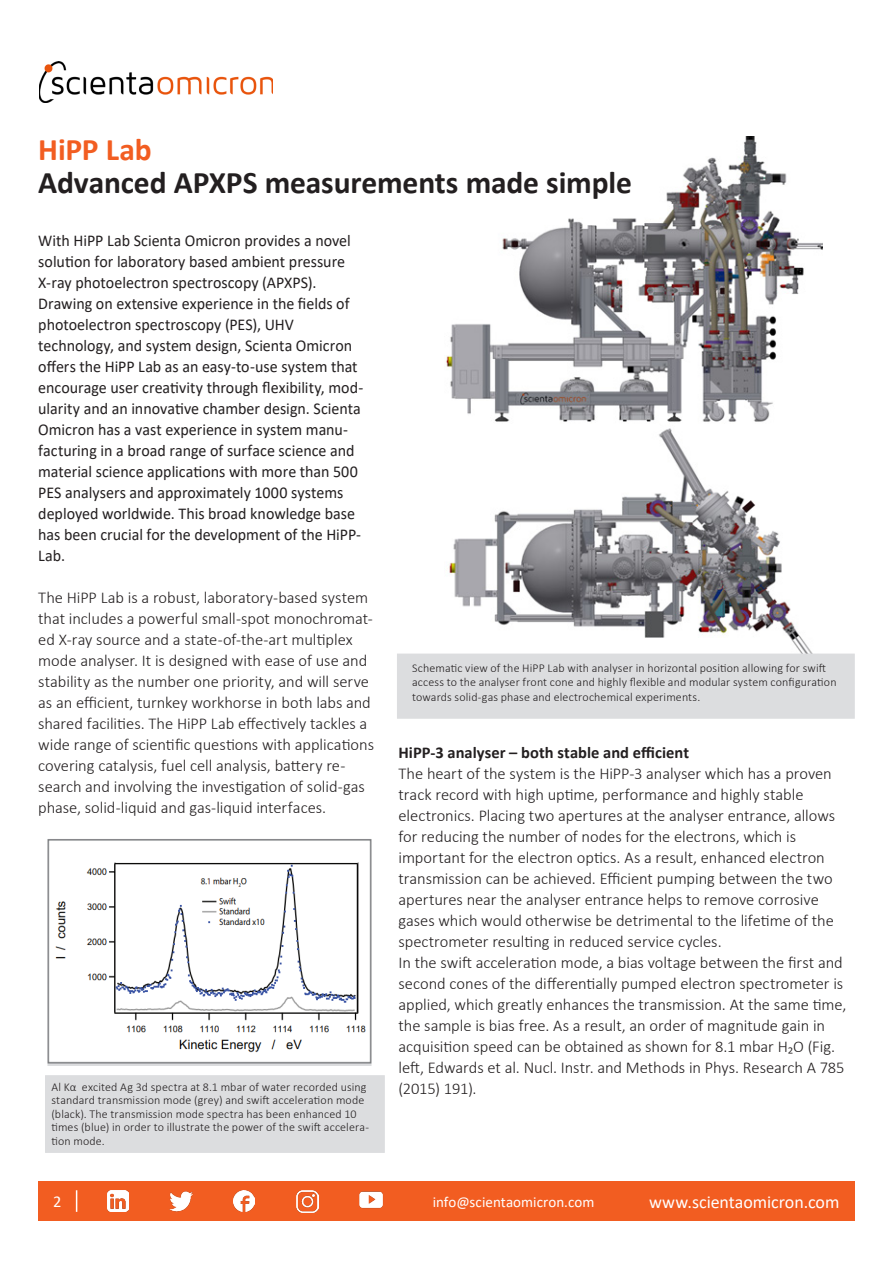
<style>
.page{position:relative;width:893px;height:1263px;background:#fff}
.page>*{position:absolute;margin:0;border:0;box-sizing:border-box;transform-origin:0 0}
.Headline1B{font:700 31.5px "Calibri";letter-spacing:-.005em;color:#231f20}
.Headline1B-2{font:700 31.5px "Calibri";letter-spacing:-.005em;color:#f25d21}
.t1{font:18px "Calibri";letter-spacing:-.005em;color:#fff}
.Body_Text{font:300 16.5px/21px "Calibri";letter-spacing:-.005em;color:#231f20}
.Body_Text-2{font:16.5px/21px "Calibri";color:#231f20}
.Body_Text-3{font:700 16.5px "Calibri";color:#231f20}
.Body_Text-4{font:16.5px "Calibri";color:#fff}
.t2{font:15px "Calibri";letter-spacing:.005em;color:#fff}
.t3{font:300 12px/13.5px "Calibri";letter-spacing:.01em;color:#231f20}
</style>
<div class="page">
<img style="left:444px;top:136px;width:379px;height:518px">
<div style="left:397px;top:654px;width:458px;height:65px;background:#dcdddf"></div>
<div style="left:45px;top:1075px;width:340px;height:78px;background:#dcdddf"></div>
<img style="left:47px;top:839px;width:325px;height:226px">
<div style="left:38px;top:1181px;width:817px;height:40px;background:#f25d21"></div>
<svg style="left:76px;top:1190px;width:1px;height:22px"></svg>
<img style="left:234px;top:1190px;width:21px;height:21px">
<img style="left:297px;top:1190px;width:21px;height:22px">
<img style="left:107px;top:1190px;width:22px;height:22px">
<img style="left:169px;top:1191px;width:24px;height:20px">
<img style="left:359px;top:1191px;width:24px;height:18px">
<img style="left:39px;top:61px;width:234px;height:41px">
<p class="Headline1B-2" style="left:38px;top:127px;width:115px">HiPP Lab</p>
<p class="Headline1B" style="left:38px;top:160px;width:595px">Advanced APXPS measurements made simple</p>
<p class="Body_Text-2" style="left:38px;top:229px;width:326px">With HiPP Lab Scienta Omicron provides a novel solution for laboratory based ambient pressure X-ray photoelectron spectroscopy (APXPS).<br>Drawing on extensive experience in the fields of photoelectron spectroscopy (PES), UHV technology, and system design, Scienta Omicron offers the HiPP Lab as an easy-to-use system that encourage user creativity through flexibility, mod&shy;ularity and an innovative chamber design. Scienta Omicron has a vast experience in system manu&shy;facturing in a broad range of surface science and material science applications with more than 500<br>PES analysers and approximately 1000 systems deployed worldwide. This broad knowledge base has been crucial for the development of the HiPP-Lab.</p>
<p class="Body_Text" style="left:38px;top:587px;width:337px">The HiPP Lab is a robust, laboratory-based system that includes a powerful small-spot monochromat&shy;ed X-ray source and a state-of-the-art multiplex mode analyser. It is designed with ease of use and stability as the number one priority, and will serve as an efficient, turnkey workhorse in both labs and shared facilities. The HiPP Lab effectively tackles a wide range of scientific questions with applications covering catalysis, fuel cell analysis, battery re&shy;search and involving the investigation of solid-gas phase, solid-liquid and gas-liquid interfaces.</p>
<p class="t3" style="left:412px;top:661px;width:426px;line-height:14.4px">Schematic view of the HiPP Lab with analyser in horizontal position allowing for swift access to the analyser front cone and highly flexible and modular system configuration towards solid-gas phase and electrochemical experiments.</p>
<p class="Body_Text-3" style="left:398px;top:741px;width:292px">HiPP-3 analyser – both stable and efficient</p>
<p class="Body_Text" style="left:398px;top:763px;width:438px">The heart of the system is the HiPP-3 analyser which has a proven track record with high uptime, performance and highly stable electronics. Placing two apertures at the analyser entrance, allows for reducing the number of nodes for the electrons, which is important for the electron optics. As a result, enhanced electron transmission can be achieved. Efficient pumping between the two apertures near the analyser entrance helps to remove corrosive gases which would otherwise be detrimental to the lifetime of the spectrometer resulting in reduced service cycles.</p>
<p class="Body_Text" style="left:398px;top:952px;width:449px">In the swift acceleration mode, a bias voltage between the first and second cones of the differentially pumped electron spectrometer is applied, which greatly enhances the transmission. At the same time, the sample is bias free. As a result, an order of magnitude gain in acquisition speed can be obtained as shown for 8.1 mbar H₂O (Fig. left, Edwards et al. Nucl. Instr. and Methods in Phys. Research A 785</p>
<p class="t3" style="left:51px;top:1080px;width:317px">Al Kα excited Ag 3d spectra at 8.1 mbar of water recorded using</p>
<p class="Body_Text" style="left:398px;top:1078px;width:80px">(2015) 191).</p>
<p class="t3" style="left:51px;top:1093px;width:319px">standard transmission mode (grey) and swift acceleration mode (black). The transmission mode spectra has been enhanced 10 times (blue) in order to illustrate the power of the swift accelera&shy;tion mode.</p>
<p class="Body_Text-4" style="left:53px;top:1190px;width:10px">2</p>
<p class="t2" style="left:433px;top:1191px;width:163px">info@scientaomicron.com</p>
<p class="t1" style="left:649px;top:1189px;width:192px">www.scientaomicron.com</p>
</div>
